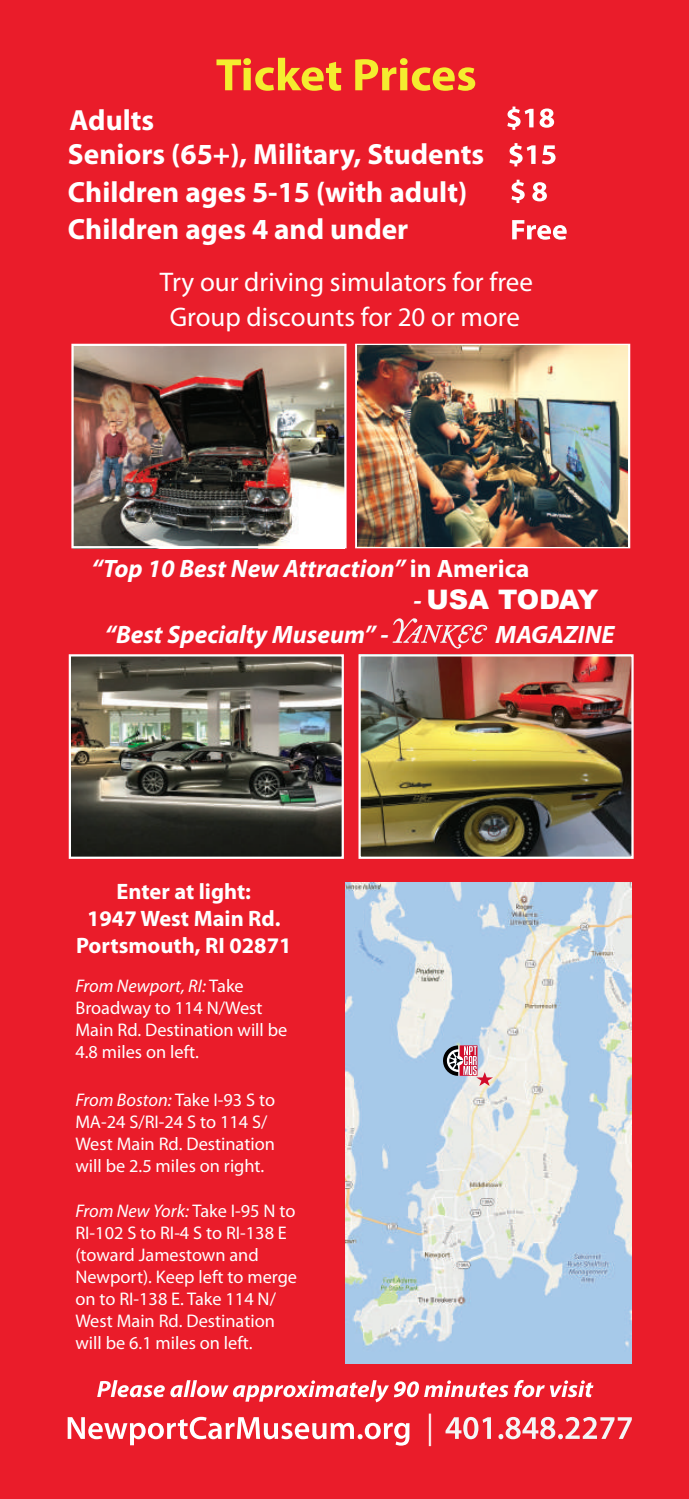
<style>
.page{position:relative;width:689px;height:1499px;background:#fff}
.page>*{position:absolute;margin:0;border:0;box-sizing:border-box;transform-origin:0 0}
.t1{font:600 32.4px "Myriad Pro";color:#fff;scale:.68 1}
.t2{font:700 29.25px/37.4px "Myriad Pro";color:#fff}
.t3{font:27px/35.3px "Myriad Pro";color:#fff;text-align:center}
.t4{font:900 27px "Arial";letter-spacing:-.015em;color:#fff}
.t5{font:italic 700 25.2px "Myriad Pro";color:#fff}
.t6{font:700 22.28px/26.8px "Myriad Pro";color:#fff;text-align:center}
.t7{font:18.22px/22.1px "Myriad Pro";color:#fff}
.s1{font-style:normal}
.s2{font-family:"Myriad Pro";font-weight:700;font-style:italic;font-size:25.2px}
.s3{font-style:italic}
</style>
<div class="page">
<div style="left:0;top:0;width:688px;height:1498px;background:#ea1c2a"></div>
<svg style="left:445px;top:1416px;width:46px;height:23px"></svg>
<svg style="left:498px;top:1416px;width:133px;height:23px"></svg>
<svg style="left:68px;top:1416px;width:341px;height:29px"></svg>
<svg style="left:216px;top:58px;width:125px;height:33px"></svg>
<svg style="left:355px;top:58px;width:120px;height:33px"></svg>
<svg style="left:507px;top:107px;width:26px;height:23px"></svg>
<svg style="left:539px;top:108px;width:15px;height:20px"></svg>
<svg style="left:509px;top:143px;width:26px;height:23px"></svg>
<svg style="left:542px;top:145px;width:13px;height:19px"></svg>
<svg style="left:511px;top:180px;width:13px;height:23px"></svg>
<svg style="left:512px;top:220px;width:54px;height:20px"></svg>
<svg style="left:532px;top:182px;width:15px;height:19px"></svg>
<img style="left:345px;top:882px;width:287px;height:481px">
<svg style="left:442px;top:1045px;width:51px;height:41px;background:#bca2af"></svg>
<svg style="left:97px;top:1380px;width:411px;height:22px"></svg>
<svg style="left:514px;top:1380px;width:79px;height:17px"></svg>
<svg style="left:392px;top:618px;width:95px;height:30px"></svg>
<div style="left:355px;top:344px;width:275px;height:204px;border:2px solid #fff"></div>
<img style="left:357px;top:346px;width:271px;height:200px">
<img style="left:72px;top:657px;width:269px;height:199px">
<div style="left:69px;top:654px;width:275px;height:205px;border:2px solid #fff"></div>
<img style="left:361px;top:657px;width:269px;height:199px">
<div style="left:358px;top:654px;width:275px;height:205px;border:2px solid #fff"></div>
<img style="left:74px;top:347px;width:269px;height:198px">
<div style="left:71px;top:344px;width:275px;height:204px;border:2px solid #fff"></div>
<h2 class="t2" style="left:69px;top:101px;width:86px">Adults</h2>
<h2 class="t2" style="left:68px;top:135px;width:417px">Seniors (65+), Military, Students<br>Children ages 5-15 (with adult)<br>Children ages 4 and under</h2>
<h3 class="t3" style="left:160px;top:264px;width:374px">Try our driving simulators for free<br>Group discounts for 20 or more</h3>
<h3 class="t5" style="left:91px;top:552px;width:440px">“Top 10 Best New Attraction” <span class="s1">in America</span></h3>
<h3 class="t4" style="left:413px;top:580px;width:186px"><span class="s2">-</span> USA TODAY</h3>
<h3 class="t5" style="left:105px;top:618px;width:285px">“Best Specialty Museum” -</h3>
<h3 class="t5" style="left:495px;top:618px;width:120px">MAGAZINE</h3>
<p class="t6" style="left:76px;top:877px;width:217px">Enter at light:<br>1947 West Main Rd.<br>Portsmouth, RI 02871</p>
<p class="t7" style="left:75px;top:974px;width:213px"><span class="s3">From Newport, RI:</span> Take<br>Broadway to 114 N/West<br>Main Rd. Destination will be<br>4.8 miles on left.</p>
<p class="t7" style="left:75px;top:1088px;width:201px"><span class="s3">From Boston:</span> Take I-93 S to<br>MA-24 S/RI-24 S to 114 S/<br>West Main Rd. Destination will be 2.5 miles on right.</p>
<p class="t7" style="left:75px;top:1200px;width:223px"><span class="s3">From New York:</span> Take I-95 N to<br>RI-102 S to RI-4 S to RI-138 E (toward Jamestown and<br>Newport). Keep left to merge on to RI-138 E. Take 114 N/<br>West Main Rd. Destination will be 6.1 miles on left.</p>
<h1 class="t1" style="left:427px;top:1406px;width:10px">|</h1>
</div>
